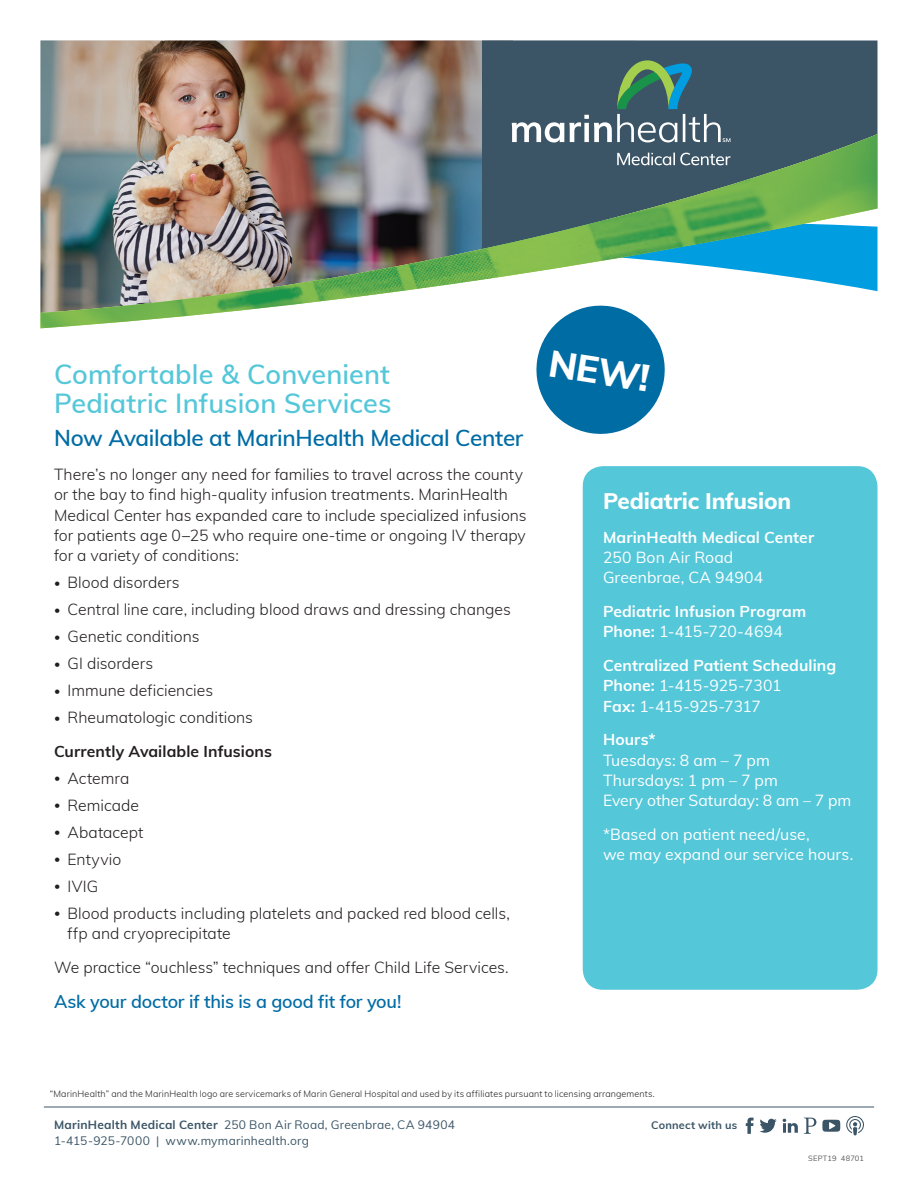
<style>
.page{position:relative;width:918px;height:1188px;background:#fff}
.page>*{position:absolute;margin:0;border:0;box-sizing:border-box;transform-origin:0 0}
.t1{font:800 37.5px "Muli";color:#fff}
.Title_-_GreenLg_-_Se{font:600 27px/28.5px "Muli";letter-spacing:.005em;color:#54c7d9}
.Head_-_SeaBlue{font:600 22.5px "Muli";letter-spacing:-.015em;color:#006ca4}
.Head_-_White_in_Box{font:800 22.5px "Muli";letter-spacing:-.01em;color:#fff}
.Sub1_-_SeaBlue{font:600 18px "Muli";letter-spacing:-.015em;color:#006ca4}
.Muli_Body_10_5_13_ad{font:300 15.75px/20.2px "Muli";color:#231f20}
.Muli_Body_White_in_B{font:15.75px/20.2px "Muli";letter-spacing:.005em;color:#fff}
.Muli_Body_White_in_B-2{font:700 15.75px/20.2px "Muli";letter-spacing:.005em;color:#fff}
.Muli_Body_10_5_13_ad-2{font:700 15.75px "Muli";letter-spacing:.005em;color:#231f20}
.Footer_-_Address_Pho{font:12px "Muli";letter-spacing:.015em;color:#3b5566}
.t2{font:700 10.8px "Muli";letter-spacing:.02em;color:#3b5566}
.t3{font:300 9px "Muli";letter-spacing:.015em;color:#231f20}
.MouseType_-_Job{font:7.5px "Muli";letter-spacing:.035em;color:#57585a}
.s1{font-size:12px}
.s2{font-weight:700}
.s3{font-weight:400}
</style>
<div class="page">
<img style="left:41px;top:40px;width:441px;height:94px">
<div style="left:482px;top:40px;width:396px;height:94px;background:#3b5566"></div>
<img style="left:41px;top:134px;width:837px;height:194px">
<svg style="left:512px;top:60px;width:218px;height:105px;background:#4e6c76"></svg>
<hr style="left:44px;top:1107px;width:830px;height:1px;background:#3b5566">
<svg style="left:822px;top:1120px;width:18px;height:12px"></svg>
<svg style="left:846px;top:1116px;width:18px;height:19px"></svg>
<svg style="left:746px;top:1118px;width:31px;height:16px"></svg>
<svg style="left:783px;top:1119px;width:15px;height:14px"></svg>
<svg style="left:804px;top:1118px;width:12px;height:16px"></svg>
<div style="left:583px;top:466px;width:295px;height:524px;background:#54c7d9;border-radius:20px"></div>
<svg style="left:532px;top:301px;width:137px;height:133px"></svg>
<p class="Title_-_GreenLg_-_Se" style="left:54px;top:359px;width:339px">Comfortable &amp; Convenient<br>Pediatric Infusion Services</p>
<p class="Head_-_SeaBlue" style="left:54px;top:422px;width:471px">Now Available at MarinHealth Medical Center</p>
<p class="Muli_Body_10_5_13_ad" style="left:54px;top:464px;width:474px">There’s no longer any need for families to travel across the county or the bay to find high-quality infusion treatments. MarinHealth Medical Center has expanded care to include specialized infusions for patients age 0–25 who require one-time or ongoing IV therapy for a variety of conditions:</p>
<p class="Muli_Body_10_5_13_ad" style="left:54px;top:572px;width:127px"><span class="s1">•</span> Blood disorders</p>
<p class="Muli_Body_10_5_13_ad" style="left:54px;top:599px;width:459px"><span class="s1">•</span> Central line care, including blood draws and dressing changes</p>
<p class="Muli_Body_10_5_13_ad" style="left:54px;top:626px;width:147px"><span class="s1">•</span> Genetic conditions</p>
<p class="Muli_Body_10_5_13_ad" style="left:54px;top:653px;width:101px"><span class="s1">•</span> GI disorders</p>
<p class="Muli_Body_10_5_13_ad" style="left:54px;top:680px;width:161px"><span class="s1">•</span> Immune deficiencies</p>
<p class="Muli_Body_10_5_13_ad" style="left:54px;top:707px;width:200px"><span class="s1">•</span> Rheumatologic conditions</p>
<p class="Muli_Body_10_5_13_ad-2" style="left:54px;top:740px;width:219px">Currently Available Infusions</p>
<p class="Muli_Body_10_5_13_ad" style="left:54px;top:767px;width:77px"><span class="s1">•</span> Actemra</p>
<p class="Muli_Body_10_5_13_ad" style="left:54px;top:794px;width:87px"><span class="s1">•</span> Remicade</p>
<p class="Muli_Body_10_5_13_ad" style="left:54px;top:821px;width:91px"><span class="s1">•</span> Abatacept</p>
<p class="Muli_Body_10_5_13_ad" style="left:54px;top:848px;width:69px"><span class="s1">•</span> Entyvio</p>
<p class="Muli_Body_10_5_13_ad" style="left:54px;top:875px;width:46px"><span class="s1">•</span> IVIG</p>
<p class="Muli_Body_10_5_13_ad" style="left:68px;top:902px;width:444px;text-indent:-14px"><span class="s1">•</span> Blood products including platelets and packed red blood cells, ffp and cryoprecipitate</p>
<p class="Muli_Body_10_5_13_ad" style="left:54px;top:956px;width:456px">We practice “ouchless” techniques and offer Child Life Services.</p>
<p class="Sub1_-_SeaBlue" style="left:54px;top:988px;width:349px">Ask your doctor if this is a good fit for you!</p>
<p class="t1" style="left:554px;top:336px;width:103px;rotate:9deg">NEW!</p>
<p class="Head_-_White_in_Box" style="left:603px;top:484px;width:190px">Pediatric Infusion</p>
<p class="Muli_Body_White_in_B" style="left:603px;top:526px;width:213px"><span class="s2">MarinHealth Medical Center<br></span>250 Bon Air Road<br>Greenbrae, CA 94904</p>
<p class="Muli_Body_White_in_B-2" style="left:603px;top:600px;width:205px">Pediatric Infusion Program<br>Phone: <span class="s3">1-415-720-4694</span></p>
<p class="Muli_Body_White_in_B-2" style="left:603px;top:654px;width:235px">Centralized Patient Scheduling<br>Phone: <span class="s3">1-415-925-7301<br></span>Fax: <span class="s3">1-415-925-7317</span></p>
<p class="Muli_Body_White_in_B" style="left:603px;top:729px;width:250px"><span class="s2">Hours*<br></span>Tuesdays: 8 am – 7 pm<br>Thursdays: 1 pm – 7 pm<br>Every other Saturday: 8 am – 7 pm</p>
<p class="Muli_Body_White_in_B" style="left:603px;top:823px;width:252px">*Based on patient need/use,<br>we may expand our service hours.</p>
<p class="t3" style="left:50px;top:1087px;width:607px">“MarinHealth” and the MarinHealth logo are servicemarks of Marin General Hospital and used by its affiliates pursuant to licensing arrangements.</p>
<p class="Footer_-_Address_Pho" style="left:54px;top:1116px;width:403px"><span class="s2">MarinHealth Medical Center</span> 250 Bon Air Road, Greenbrae, CA 94904</p>
<p class="t2" style="left:651px;top:1118px;width:87px">Connect with us</p>
<p class="Footer_-_Address_Pho" style="left:54px;top:1132px;width:257px">1-415-925-7000 | www.mymarinhealth.org</p>
<p class="MouseType_-_Job" style="left:808px;top:1153px;width:57px">SEPT19 48701</p>
</div>
